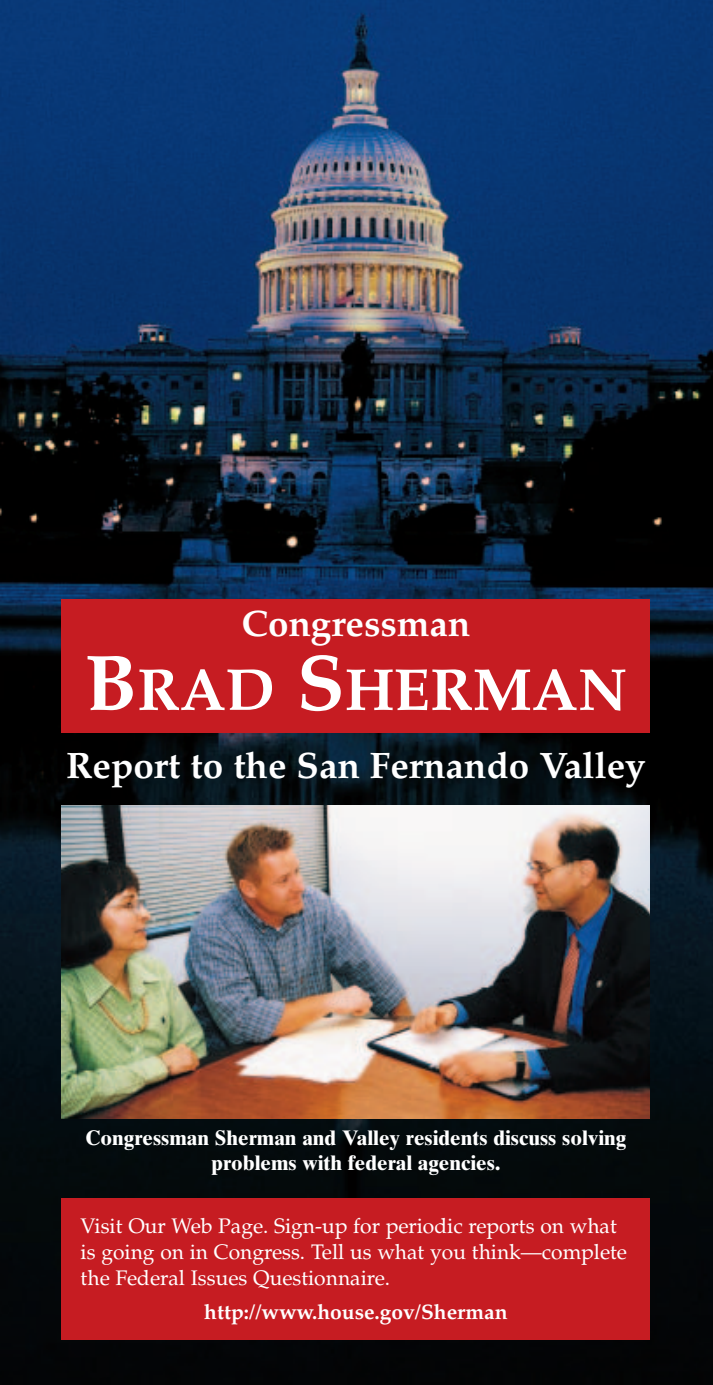
<style>
.page{position:relative;width:713px;height:1385px;background:#fff}
.page>*{position:absolute;margin:0;border:0;box-sizing:border-box;transform-origin:0 0}
.t1{font:700 59.15px "Palatino";color:#fff}
.t2{font:700 36.75px "Palatino";color:#fff}
.t3{font:21px/25.6px "Palatino";color:#fff}
.t4{font:700 21px/25.2px "Times Ten";color:#fff;text-align:center}
.t5{font:700 21px "Palatino";color:#fff}
.s1{font-size:78.75px}
</style>
<div class="page">
<img style="left:0;top:0;width:713px;height:1384px">
<img style="left:62px;top:805px;width:588px;height:313px">
<div style="left:62px;top:598px;width:588px;height:134px;background:#c61c22"></div>
<div style="left:62px;top:1198px;width:588px;height:141px;background:#c61c22"></div>
<h2 class="t2" style="left:241px;top:602px;width:230px">Congressman</h2>
<h1 class="t1" style="left:85px;top:654px;width:544px"><span class="s1">B</span>RAD <span class="s1">S</span>HERMAN</h1>
<h2 class="t2" style="left:66px;top:743px;width:581px">Report to the San Fernando Valley</h2>
<p class="t4" style="left:85px;top:1127px;width:542px">Congressman Sherman and Valley residents discuss solving problems with federal agencies.</p>
<p class="t3" style="left:81px;top:1213px;width:548px">Visit Our Web Page. Sign-up for periodic reports on what is going on in Congress. Tell us what you think—complete the Federal Issues Questionnaire.</p>
<p class="t5" style="left:204px;top:1299px;width:305px">http://www.house.gov/Sherman</p>
</div>
